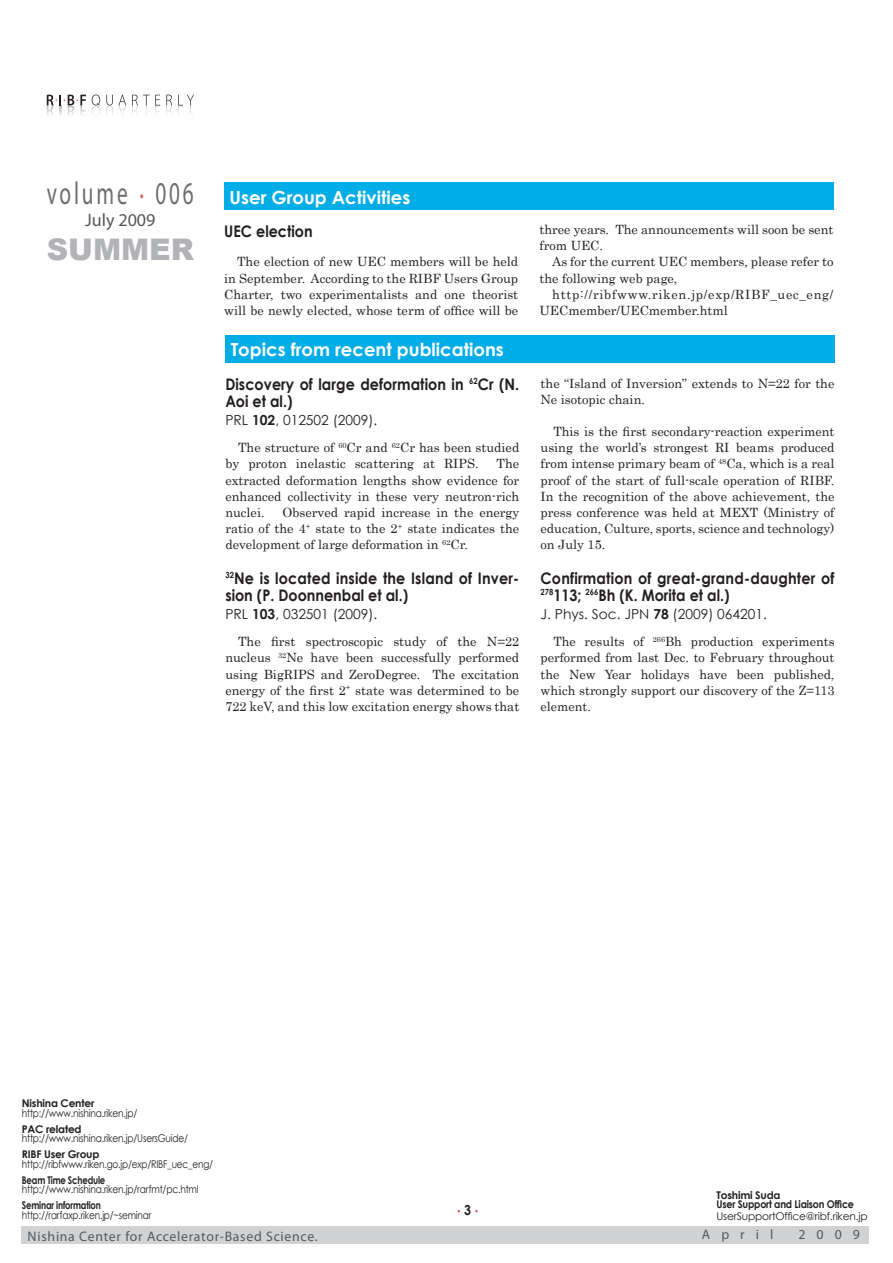
<style>
.page{position:relative;width:893px;height:1263px;background:#fff}
.page>*{position:absolute;margin:0;border:0;box-sizing:border-box;transform-origin:0 0}
.t1{font:31.95px "Myriad Pro";letter-spacing:.135em;color:#6c6d70;scale:.67 1}
.t2{font:900 29.7px "Arial";color:#b2b3b7}
.段落スタイル_1{font:700 18px "Century Gothic";color:#fff}
.t3{font:18px "Myriad Pro";color:#57585a}
.章タイトル{font:700 15.9px/17px "Century Gothic";letter-spacing:.005em;color:#231f20;scale:.9 1}
.論文番号{font:13.8px "Century Gothic";color:#231f20}
.t4{font:13.8px "Myriad Pro";letter-spacing:.05em;color:#57585a}
.t5{font:700 13.8px "Century Gothic";color:#d1232a;scale:.9 1}
.本文{font:12.75px/16.2px "Century";color:#231f20;text-align:justify}
.本文-2{font:12.75px/16.2px "Century";letter-spacing:.055em;color:#231f20}
.t6{font:10.65px "Century Gothic";letter-spacing:-.02em;color:#231f20;scale:.85 1}
.t7{font:10.65px "Century Gothic";letter-spacing:-.02em;color:#231f20;scale:.84 1}
.t8{font:700 10.65px/9.6px "Century Gothic";letter-spacing:-.02em;color:#231f20}
.t9{font:700 10.65px "Century Gothic";letter-spacing:-.02em;color:#231f20;scale:.8 1}
.t10{font:10.65px "Century Gothic";letter-spacing:-.02em;color:#231f20}
.s1{font-weight:700}
.s2{color:#231f20}
</style>
<div class="page">
<div style="left:21px;top:1226px;width:847px;height:18px;background:#d1d2d4"></div>
<svg style="left:106px;top:95px;width:7px;height:20px"></svg>
<svg style="left:119px;top:95px;width:7px;height:19px"></svg>
<svg style="left:132px;top:95px;width:28px;height:20px"></svg>
<svg style="left:166px;top:95px;width:6px;height:19px"></svg>
<svg style="left:178px;top:95px;width:16px;height:20px"></svg>
<svg style="left:92px;top:95px;width:8px;height:19px"></svg>
<svg style="left:47px;top:95px;width:39px;height:20px"></svg>
<div style="left:225px;top:335px;width:609px;height:27px;background:#00ade6"></div>
<div style="left:224px;top:183px;width:609px;height:27px;background:#00ade6"></div>
<h1 class="t1" style="left:47px;top:174px;width:221px">volume <sup>.</sup> 006</h1>
<h3 class="t3" style="left:85px;top:209px;width:72px">July 2009</h3>
<h2 class="t2" style="left:47px;top:228px;width:149px">SUMMER</h2>
<p class="段落スタイル_1" style="left:230px;top:186px;width:182px">User Group Activities</p>
<p class="章タイトル" style="left:224px;top:222px;width:100px">UEC election</p>
<p class="本文" style="left:224px;top:253px;width:295px;text-indent:13px">The election of new UEC members will be held in September. According to the RIBF Users Group Charter, two experimentalists and one theorist will be newly elected, whose term of office will be</p>
<p class="段落スタイル_1" style="left:231px;top:338px;width:275px">Topics from recent publications</p>
<p class="章タイトル" style="left:225px;top:375px;width:328px">Discovery of large deformation in <sup>62</sup>Cr (N.<br>Aoi et al.)</p>
<p class="論文番号" style="left:225px;top:412px;width:154px">PRL <span class="s1">102</span>, 012502 (2009).</p>
<p class="本文" style="left:225px;top:438px;width:295px;text-indent:13px">The structure of <sup>60</sup>Cr and <sup>62</sup>Cr has been studied by proton inelastic scattering at RIPS.</p>
<p class="本文" style="left:225px;top:455px;width:295px;text-indent:271px">The extracted deformation lengths show evidence for enhanced collectivity in these very neutron-rich nuclei.</p>
<p class="本文" style="left:225px;top:503px;width:295px;text-indent:57px">Observed rapid increase in the energy ratio of the 4<sup>+</sup> state to the 2<sup>+</sup> state indicates the development of large deformation in <sup>62</sup>Cr.</p>
<p class="章タイトル" style="left:225px;top:569px;width:328px"><sup>32</sup>Ne is located inside the Island of Inver&shy;sion (P. Doonnenbal et al.)</p>
<p class="論文番号" style="left:225px;top:606px;width:154px">PRL <span class="s1">103</span>, 032501 (2009).</p>
<p class="本文" style="left:225px;top:632px;width:295px;text-indent:13px">The first spectroscopic study of the N=22 nucleus <sup>32</sup>Ne have been successfully performed using BigRIPS and ZeroDegree. The excitation energy of the first 2<sup>+</sup> state was determined to be 722 keV, and this low excitation energy shows that</p>
<p class="本文" style="left:539px;top:220px;width:295px">three years. The announcements will soon be sent from UEC.</p>
<p class="本文" style="left:539px;top:253px;width:295px;text-indent:13px">As for the current UEC members, please refer to the following web page,</p>
<p class="本文-2" style="left:539px;top:285px;width:295px;text-indent:13px">http://ribfwww.riken.jp/exp/RIBF_uec_eng/<br>UECmember/UECmember.html</p>
<p class="本文" style="left:541px;top:374px;width:295px">the “Island of Inversion” extends to N=22 for the<br>Ne isotopic chain.</p>
<p class="本文" style="left:541px;top:422px;width:295px;text-indent:13px">This is the first secondary-reaction experiment using the world’s strongest RI beams produced from intense primary beam of <sup>48</sup>Ca, which is a real proof of the start of full-scale operation of RIBF.<br>In the recognition of the above achievement, the press conference was held at MEXT (Ministry of education, Culture, sports, science and technology) on July 15.</p>
<p class="章タイトル" style="left:541px;top:569px;width:328px">Confirmation of great-grand-daughter of<br><sup>278</sup>113; <sup>266</sup>Bh (K. Morita et al.)</p>
<p class="論文番号" style="left:541px;top:606px;width:228px">J. Phys. Soc. JPN <span class="s1">78</span> (2009) 064201.</p>
<p class="本文" style="left:541px;top:632px;width:295px;text-indent:13px">The results of <sup>266</sup>Bh production experiments performed from last Dec. to February throughout the New Year holidays have been published, which strongly support our discovery of the Z=113 element.</p>
<p class="t8" style="left:22px;top:1098px;width:74px">Nishina Center</p>
<p class="t6" style="left:22px;top:1106px;width:137px">http://www.nishina.riken.jp/</p>
<p class="t8" style="left:22px;top:1124px;width:61px">PAC related</p>
<p class="t6" style="left:22px;top:1132px;width:197px">http://www.nishina.riken.jp/UsersGuide/</p>
<p class="t8" style="left:22px;top:1149px;width:79px">RIBF User Group</p>
<p class="t7" style="left:22px;top:1157px;width:229px">http://ribfwww.riken.go.jp/exp/RIBF_uec_eng/</p>
<p class="t9" style="left:22px;top:1173px;width:106px">Beam Time Schedule</p>
<p class="t6" style="left:22px;top:1183px;width:209px">http://www.nishina.riken.jp/rarfmt/pc.html</p>
<p class="t9" style="left:22px;top:1199px;width:100px">Seminar information</p>
<p class="t7" style="left:22px;top:1208px;width:156px">http://rarfaxp.riken.jp/~seminar</p>
<p class="t5" style="left:457px;top:1198px;width:25px">. <span class="s2">3</span> .</p>
<p class="t8" style="left:716px;top:1190px;width:139px">Toshimi Suda<br>User Support and Liaison Office</p>
<p class="t10" style="left:716px;top:1210px;width:153px">UserSupportOffice@ribf.riken.jp</p>
<p class="t4" style="left:28px;top:1227px;width:292px">Nishina Center for Accelerator-Based Science.</p>
<p class="t4" style="left:702px;top:1226px;width:73px">April</p>
<p class="t4" style="left:798px;top:1226px;width:63px">2009</p>
</div>
